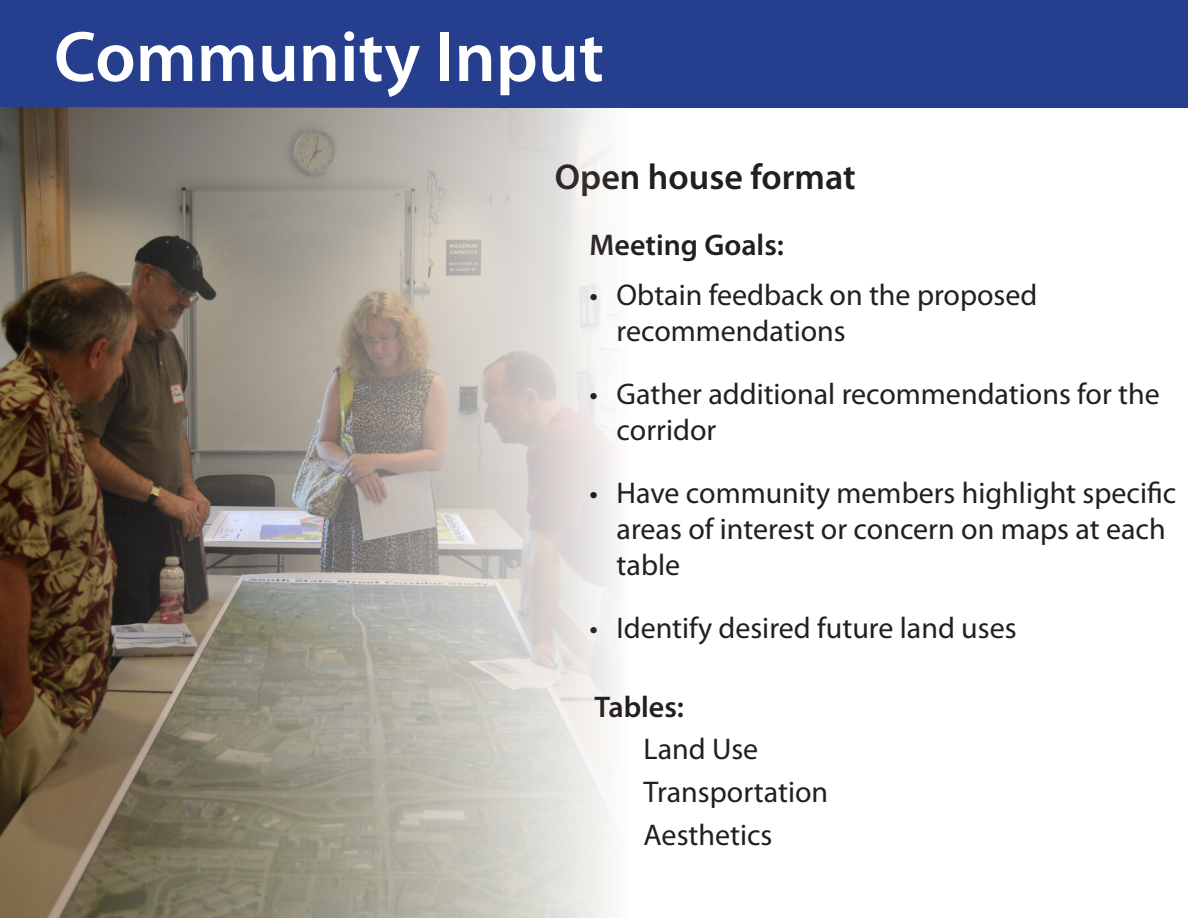
<style>
.page{position:relative;width:1188px;height:918px;background:#fff}
.page>*{position:absolute;margin:0;border:0;box-sizing:border-box;transform-origin:0 0}
.t1{font:600 72px "Myriad Pro";color:#fff}
.t2{font:600 36px "Myriad Pro";color:#231f20}
.t3{font:30px/36px "Myriad Pro";color:#231f20}
.t4{font:600 30px "Myriad Pro";color:#231f20}
</style>
<div class="page">
<div style="left:0;top:0;width:1188px;height:108px;background:#253f8e"></div>
<img style="left:0;top:108px;width:617px;height:810px">
<p class="t1" style="left:54px;top:11px;width:552px">Community Input</p>
<p class="t2" style="left:555px;top:154px;width:302px">Open house format</p>
<p class="t4" style="left:590px;top:226px;width:196px">Meeting Goals:</p>
<p class="t3" style="left:617px;top:276px;width:422px;text-indent:-27px">• Obtain feedback on the proposed recommendations</p>
<p class="t3" style="left:617px;top:375px;width:545px;text-indent:-27px">• Gather additional recommendations for the corridor</p>
<p class="t3" style="left:617px;top:474px;width:561px;text-indent:-27px">• Have community members highlight specific areas of interest or concern on maps at each table</p>
<p class="t3" style="left:590px;top:609px;width:428px">• Identify desired future land uses</p>
<p class="t4" style="left:595px;top:687px;width:91px">Tables:</p>
<p class="t3" style="left:644px;top:731px;width:116px">Land Use</p>
<p class="t3" style="left:644px;top:774px;width:186px">Transportation</p>
<p class="t3" style="left:644px;top:816px;width:130px">Aesthetics</p>
</div>
